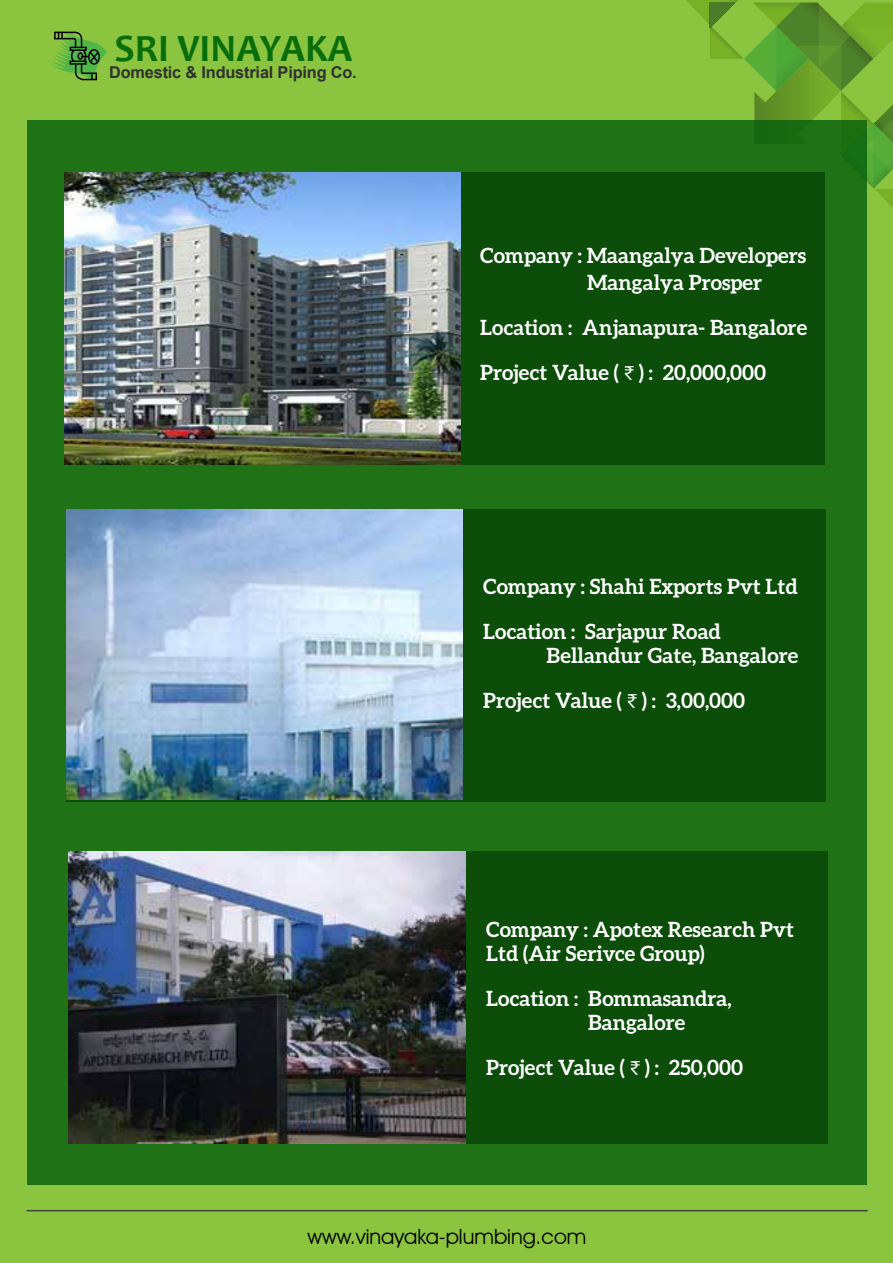
<style>
.page{position:relative;width:893px;height:1263px;background:#8bc53f}
.page>*{position:absolute;margin:0;border:0;box-sizing:border-box;transform-origin:0 0}
.t1{font:700 38.85px "Candara";color:#096e09}
.t2{font:700 21px/45px "Aleo";color:#fff}
.t3{font:21px "Avant Garde IT Cby BT";color:#000}
.t4{font:700 16.35px "Arial";letter-spacing:-.01em;color:#303030}
.s1{font-family:"Myriad Pro";font-weight:400}
</style>
<div class="page">
<svg style="left:52px;top:30px;width:55px;height:51px"></svg>
<svg style="left:679px;top:0;width:214px;height:208px"></svg>
<div style="left:27px;top:121px;width:840px;height:1064px;background:#1f7215"></div>
<div style="left:67px;top:510px;width:759px;height:292px;background:#0b4d09"></div>
<div style="left:65px;top:172px;width:760px;height:292px;background:linear-gradient(to bottom,#0b4d09,#0b4d09)"></div>
<div style="left:68px;top:852px;width:760px;height:292px;background:#0b4d09"></div>
<hr style="left:27px;top:1210px;width:841px;height:1px;background:#404041">
<img style="left:65px;top:172px;width:395px;height:292px">
<img style="left:67px;top:510px;width:395px;height:290px">
<img style="left:68px;top:852px;width:397px;height:292px">
<h1 class="t1" style="left:115px;top:24px;width:239px">SRI VINAYAKA</h1>
<p class="t4" style="left:109px;top:62px;width:249px">Domestic &amp; Industrial Piping Co.</p>
<p class="t2" style="left:587px;top:242px;width:221px;line-height:27px;text-indent:-107px">Company : Maangalya Developers<br>Mangalya Prosper</p>
<p class="t2" style="left:480px;top:305px;width:328px">Location : Anjanapura- Bangalore<br>Project Value ( <span class="s1">₹</span> ) : 20,000,000</p>
<p class="t2" style="left:483px;top:563px;width:316px">Company : Shahi Exports Pvt Ltd<br>Location : Sarjapur Road</p>
<p class="t2" style="left:483px;top:632px;width:316px;text-indent:63px">Bellandur Gate, Bangalore<br>Project Value ( <span class="s1">₹</span> ) : 3,00,000</p>
<p class="t2" style="left:486px;top:917px;width:309px;line-height:24px">Company : Apotex Research Pvt<br>Ltd (Air Serivce Group)</p>
<p class="t2" style="left:588px;top:986px;width:145px;line-height:24px;text-indent:-102px">Location : Bommasandra,<br>Bangalore</p>
<p class="t2" style="left:486px;top:1045px;width:258px">Project Value ( <span class="s1">₹</span> ) : 250,000</p>
<p class="t3" style="left:308px;top:1224px;width:280px">www.vinayaka-plumbing.com</p>
</div>
